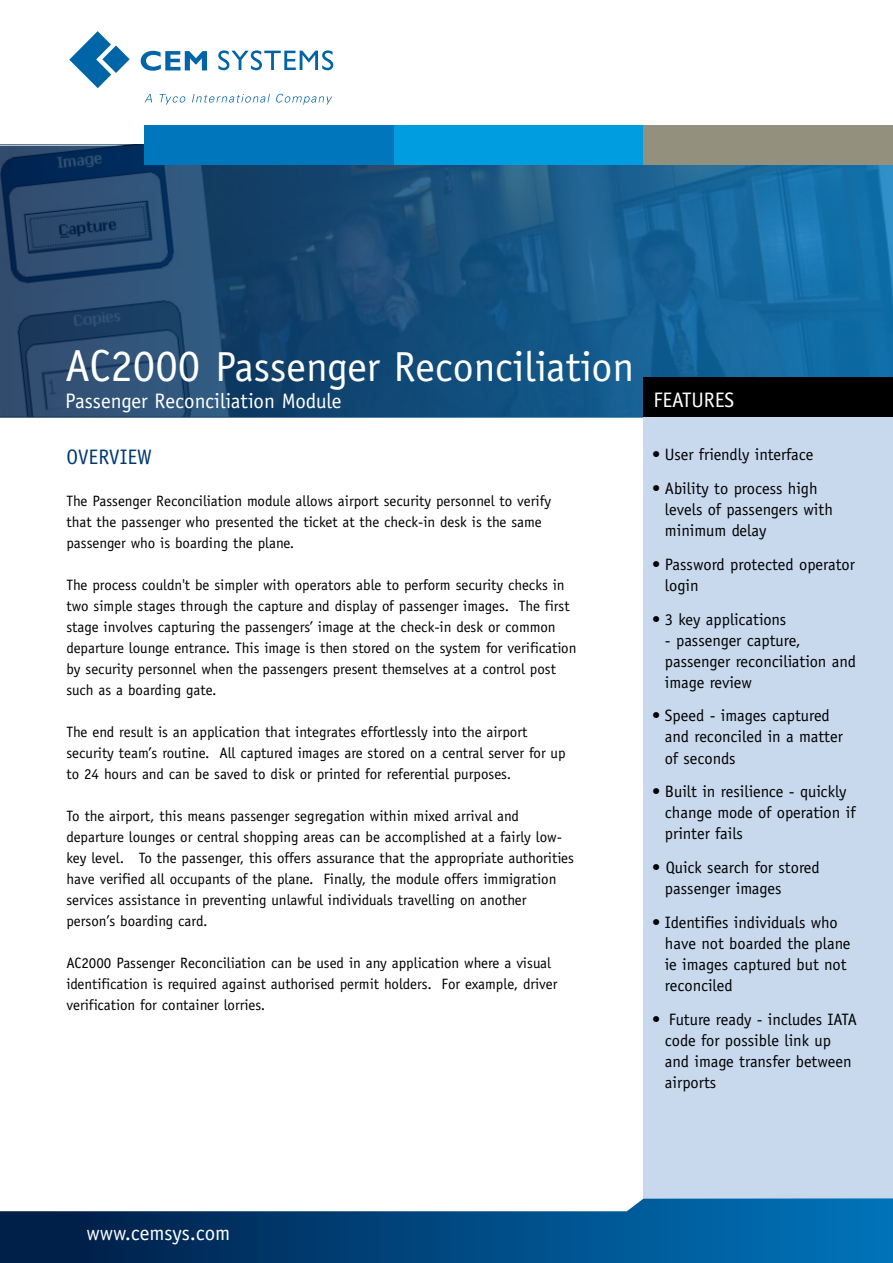
<style>
.page{position:relative;width:893px;height:1263px;background:#fff}
.page>*{position:absolute;margin:0;border:0;box-sizing:border-box;transform-origin:0 0}
.t1{font:42px "Officina Sans";color:#fff}
.t2{font:21px "Officina Sans";color:#fff}
.t3{font:21px "Officina Sans";color:#003871}
.t4{font:16.5px/21px "Officina Sans";color:#000}
.t5{font:15px/21px "Officina Sans";color:#000}
.s1{font-size:45px}
</style>
<div class="page">
<svg style="left:0;top:146px;width:893px;height:272px;background:#1b5481"></svg>
<div style="left:643px;top:417px;width:250px;height:791px;background:#c8d9ee"></div>
<svg style="left:0;top:1198px;width:893px;height:65px;background:#256494"></svg>
<div style="left:643px;top:377px;width:250px;height:40px;background:#000"></div>
<div style="left:145px;top:125px;width:250px;height:40px;background:#0076bd"></div>
<div style="left:395px;top:125px;width:250px;height:40px;background:#009ee0"></div>
<div style="left:643px;top:125px;width:250px;height:40px;background:#93917e"></div>
<svg style="left:218px;top:50px;width:115px;height:20px"></svg>
<svg style="left:141px;top:51px;width:66px;height:20px"></svg>
<svg style="left:69px;top:31px;width:61px;height:57px"></svg>
<svg style="left:144px;top:94px;width:8px;height:8px"></svg>
<svg style="left:160px;top:94px;width:26px;height:11px"></svg>
<svg style="left:192px;top:94px;width:78px;height:9px"></svg>
<svg style="left:276px;top:94px;width:56px;height:11px"></svg>
<h1 class="t1" style="left:65px;top:342px;width:570px"><span class="s1">AC2000</span> Passenger Reconciliation</h1>
<h2 class="t2" style="left:65px;top:388px;width:278px">Passenger Reconciliation Module</h2>
<h2 class="t3" style="left:66px;top:444px;width:87px">OVERVIEW</h2>
<p class="t5" style="left:66px;top:490px;width:486px">The Passenger Reconciliation module allows airport security personnel to verify that the passenger who presented the ticket at the check-in desk is the same passenger who is boarding the plane.</p>
<p class="t5" style="left:66px;top:574px;width:511px">The process couldn't be simpler with operators able to perform security checks in two simple stages through the capture and display of passenger images. The first stage involves capturing the passengers’ image at the check-in desk or common departure lounge entrance. This image is then stored on the system for verification by security personnel when the passengers present themselves at a control post such as a boarding gate.</p>
<p class="t5" style="left:66px;top:721px;width:501px">The end result is an application that integrates effortlessly into the airport security team’s routine. All captured images are stored on a central server for up to 24 hours and can be saved to disk or printed for referential purposes.</p>
<p class="t5" style="left:66px;top:805px;width:509px">To the airport, this means passenger segregation within mixed arrival and departure lounges or central shopping areas can be accomplished at a fairly low&shy;key level. To the passenger, this offers assurance that the appropriate authorities have verified all occupants of the plane. Finally, the module offers immigration services assistance in preventing unlawful individuals travelling on another person’s boarding card.</p>
<p class="t5" style="left:66px;top:952px;width:493px">AC2000 Passenger Reconciliation can be used in any application where a visual identification is required against authorised permit holders. For example, driver verification for container lorries.</p>
<h2 class="t2" style="left:653px;top:388px;width:82px">FEATURES</h2>
<p class="t4" style="left:652px;top:444px;width:163px">• User friendly interface</p>
<p class="t4" style="left:665px;top:478px;width:170px;text-indent:-13px">• Ability to process high levels of passengers with minimum delay</p>
<p class="t4" style="left:665px;top:554px;width:192px;text-indent:-13px">• Password protected operator login</p>
<p class="t4" style="left:652px;top:609px;width:136px">• 3 key applications</p>
<p class="t4" style="left:665px;top:630px;width:193px">- passenger capture, passenger reconciliation and image review</p>
<p class="t4" style="left:665px;top:705px;width:180px;text-indent:-13px">• Speed - images captured and reconciled in a matter of seconds</p>
<p class="t4" style="left:665px;top:781px;width:192px;text-indent:-13px">• Built in resilience - quickly change mode of operation if printer fails</p>
<p class="t4" style="left:665px;top:857px;width:156px;text-indent:-13px">• Quick search for stored passenger images</p>
<p class="t4" style="left:665px;top:912px;width:187px;text-indent:-13px">• Identifies individuals who have not boarded the plane ie images captured but not reconciled</p>
<p class="t4" style="left:665px;top:1008px;width:193px;text-indent:-13px">• Future ready - includes IATA code for possible link up and image transfer between airports</p>
<h2 class="t2" style="left:87px;top:1220px;width:145px">www.cemsys.com</h2>
</div>
